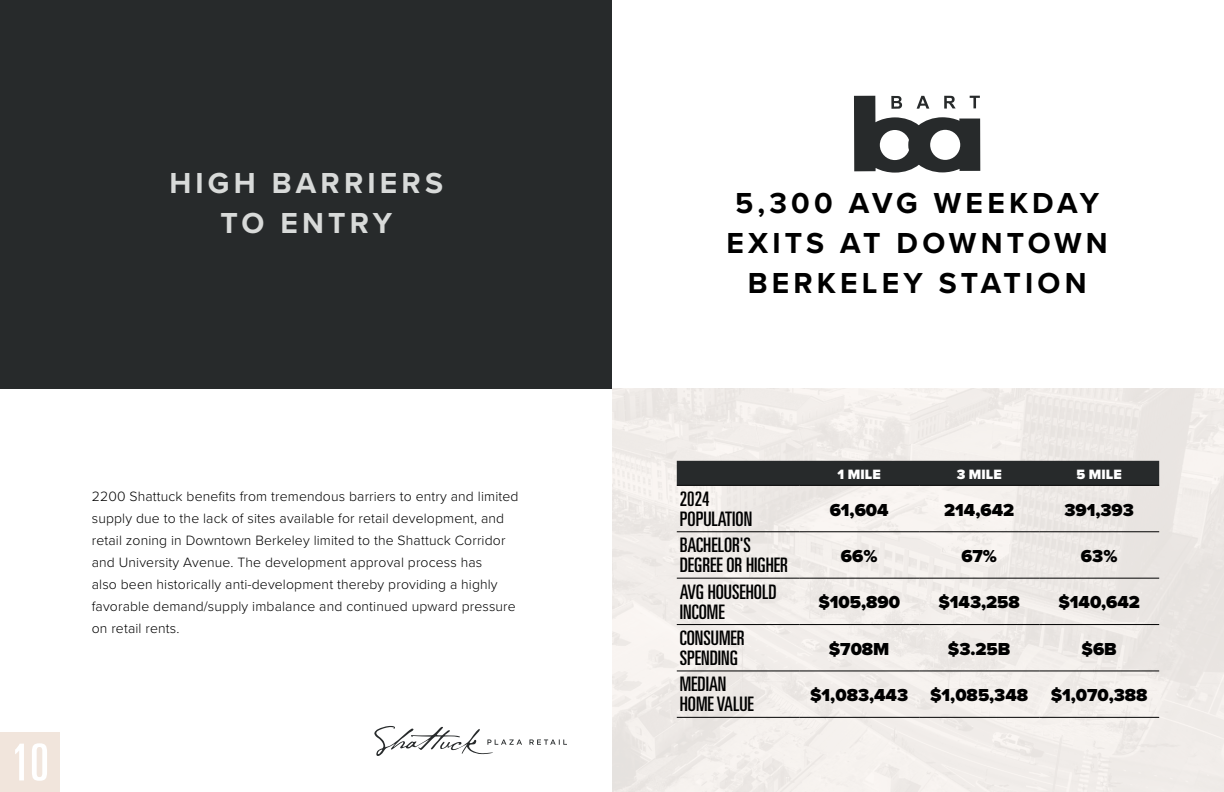
<style>
.page{position:relative;width:1224px;height:792px;background:#fff}
.page>*{position:absolute;margin:0;border:0;box-sizing:border-box;transform-origin:0 0}
.t1{font:ultra-condensed 51px "Univers LT Std";color:#fff}
.t2{font:700 30px/40px "Proxima Nova";letter-spacing:.14em;color:#000;text-align:center}
.t3{font:700 30px/40px "Proxima Nova";letter-spacing:.14em;color:#d8dad9;text-align:center}
.t4{font:ultra-condensed 20px/20px "Univers LT Std";color:#000}
.t5{font:900 18px "Proxima Nova";color:#000}
.t6{font:300 14px/22px "Proxima Nova";letter-spacing:.01em;color:#000}
.t7{font:900 14px "Proxima Nova";color:#fff}
</style>
<div class="page">
<img style="left:612px;top:388px;width:612px;height:404px">
<div style="left:0;top:0;width:612px;height:388px;background:#272a2b"></div>
<div style="left:0;top:732px;width:60px;height:60px;background:#f1e5dc"></div>
<div style="left:677px;top:461px;width:482px;height:24px;background:#272a2b"></div>
<hr style="left:677px;top:485px;width:122px;height:1px;background:#000">
<hr style="left:677px;top:532px;width:122px;height:1px;background:#000">
<hr style="left:677px;top:578px;width:122px;height:1px;background:#000">
<hr style="left:677px;top:624px;width:122px;height:1px;background:#000">
<hr style="left:677px;top:671px;width:122px;height:1px;background:#000">
<hr style="left:677px;top:717px;width:122px;height:1px;background:#000">
<hr style="left:799px;top:485px;width:120px;height:1px;background:#000">
<hr style="left:919px;top:485px;width:120px;height:1px;background:#000">
<hr style="left:1039px;top:485px;width:120px;height:1px;background:#000">
<hr style="left:799px;top:532px;width:120px;height:1px;background:#000">
<hr style="left:919px;top:532px;width:120px;height:1px;background:#000">
<hr style="left:1039px;top:532px;width:120px;height:1px;background:#000">
<hr style="left:799px;top:578px;width:120px;height:1px;background:#000">
<hr style="left:919px;top:578px;width:120px;height:1px;background:#000">
<hr style="left:1039px;top:578px;width:120px;height:1px;background:#000">
<hr style="left:799px;top:624px;width:120px;height:1px;background:#000">
<hr style="left:919px;top:624px;width:120px;height:1px;background:#000">
<hr style="left:1039px;top:624px;width:120px;height:1px;background:#000">
<hr style="left:799px;top:671px;width:120px;height:1px;background:#000">
<hr style="left:919px;top:671px;width:120px;height:1px;background:#000">
<hr style="left:1039px;top:671px;width:120px;height:1px;background:#000">
<hr style="left:799px;top:717px;width:120px;height:1px;background:#000">
<hr style="left:919px;top:717px;width:120px;height:1px;background:#000">
<hr style="left:1039px;top:717px;width:120px;height:1px;background:#000">
<svg style="left:854px;top:96px;width:126px;height:77px"></svg>
<svg style="left:529px;top:739px;width:38px;height:6px"></svg>
<svg style="left:374px;top:726px;width:148px;height:30px"></svg>
<h2 class="t3" style="left:169px;top:163px;width:275px">HIGH BARRIERS<br>TO ENTRY</h2>
<h1 class="t1" style="left:11px;top:733px;width:39px">10</h1>
<p class="t6" style="left:92px;top:485px;width:428px">2200 Shattuck benefits from tremendous barriers to entry and limited supply due to the lack of sites available for retail development, and retail zoning in Downtown Berkeley limited to the Shattuck Corridor and University Avenue. The development approval process has<br>also been historically anti-development thereby providing a highly favorable demand/supply imbalance and continued upward pressure on retail rents.</p>
<h2 class="t2" style="left:726px;top:182px;width:383px">5,300 AVG WEEKDAY<br>EXITS AT DOWNTOWN<br>BERKELEY STATION</h2>
<h3 class="t4" style="left:680px;top:489px;width:74px">2024<br>POPULATION</h3>
<h3 class="t4" style="left:680px;top:535px;width:110px">BACHELOR'S<br>DEGREE OR HIGHER</h3>
<p class="t7" style="left:838px;top:464px;width:45px">1 MILE</p>
<p class="t7" style="left:957px;top:464px;width:46px">3 MILE</p>
<p class="t7" style="left:1077px;top:464px;width:47px">5 MILE</p>
<p class="t5" style="left:830px;top:496px;width:61px">61,604</p>
<p class="t5" style="left:944px;top:496px;width:71px">214,642</p>
<p class="t5" style="left:1064px;top:496px;width:71px">391,393</p>
<p class="t5" style="left:841px;top:543px;width:38px">66%</p>
<p class="t5" style="left:961px;top:543px;width:37px">67%</p>
<p class="t5" style="left:1081px;top:543px;width:38px">63%</p>
<h3 class="t4" style="left:680px;top:581px;width:98px">AVG HOUSEHOLD<br>INCOME</h3>
<p class="t5" style="left:818px;top:589px;width:83px">$105,890</p>
<p class="t5" style="left:939px;top:589px;width:83px">$143,258</p>
<p class="t5" style="left:1058px;top:589px;width:83px">$140,642</p>
<h3 class="t4" style="left:680px;top:628px;width:66px">CONSUMER<br>SPENDING</h3>
<p class="t5" style="left:829px;top:635px;width:62px">$708M</p>
<p class="t5" style="left:948px;top:635px;width:64px">$3.25B</p>
<p class="t5" style="left:1082px;top:635px;width:37px">$6B</p>
<h3 class="t4" style="left:680px;top:674px;width:75px">MEDIAN<br>HOME VALUE</h3>
<p class="t5" style="left:810px;top:682px;width:220px">$1,083,443 $1,085,348</p>
<p class="t5" style="left:1051px;top:682px;width:98px">$1,070,388</p>
</div>
